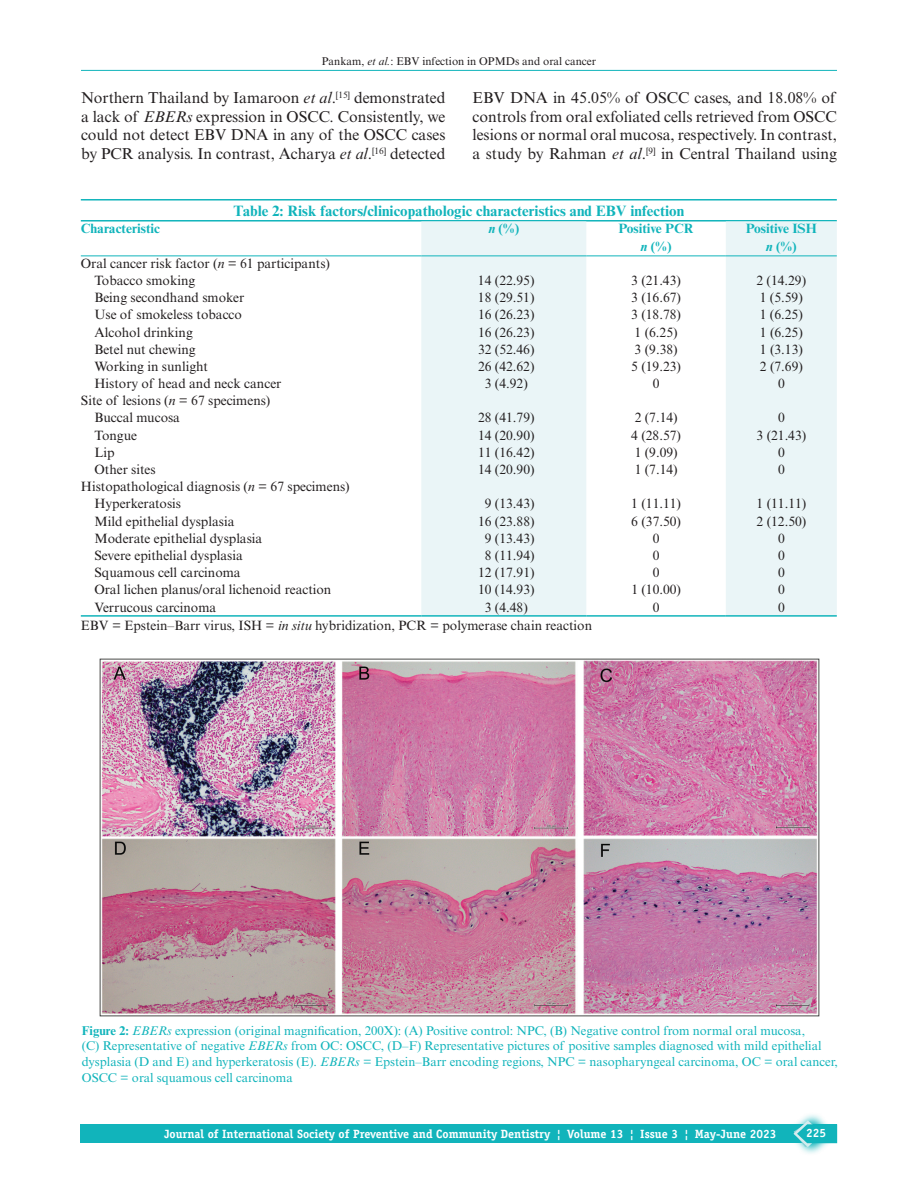
<style>
.page{position:relative;width:918px;height:1188px;background:#fff}
.page>*{position:absolute;margin:0;border:0;box-sizing:border-box;transform-origin:0 0}
.t1{font:15.75px/18.8px "Times New Roman MT Std";color:#231f20;text-align:justify}
.t2{font:700 15px "Times New Roman MT Std";color:#11b4bb}
.t3{font:13.5px/17.2px "Times New Roman MT Std";color:#231f20}
.t4{font:700 13.5px "Times New Roman MT Std";color:#11b4bb}
.t5{font:12.75px/15.8px "Times New Roman MT Std";color:#11b4bb}
.t6{font:700 12px "Officina Serif Std";color:#fff}
.t7{font:11.25px "Times New Roman MT Std";color:#231f20}
.s1{font-style:italic}
.s2{font-weight:700}
</style>
<div class="page">
<div style="left:81px;top:1124px;width:756px;height:19px;background:#11b4bb"></div>
<svg style="left:799px;top:1114px;width:25px;height:40px"></svg>
<svg style="left:793px;top:1120px;width:44px;height:27px"></svg>
<hr style="left:81px;top:70px;width:756px;height:1px;background:#11b4bb">
<hr style="left:81px;top:199px;width:756px;height:2px;background:#11b4bb">
<hr style="left:81px;top:220px;width:756px;height:2px;background:#11b4bb">
<svg style="left:421px;top:222px;width:416px;height:393px;fill:#eaf5f7"></svg>
<hr style="left:421px;top:256px;width:165px;height:1px;background:#11b4bb">
<hr style="left:586px;top:256px;width:140px;height:1px;background:#11b4bb">
<hr style="left:726px;top:256px;width:111px;height:1px;background:#11b4bb">
<hr style="left:81px;top:256px;width:340px;height:1px;background:#11b4bb">
<hr style="left:81px;top:615px;width:340px;height:2px;background:#11b4bb">
<hr style="left:421px;top:615px;width:165px;height:2px;background:#11b4bb">
<hr style="left:586px;top:615px;width:140px;height:2px;background:#11b4bb">
<hr style="left:726px;top:615px;width:111px;height:2px;background:#11b4bb">
<img style="left:100px;top:658px;width:720px;height:359px">
<p class="t7" style="left:322px;top:54px;width:276px">Pankam, <span class="s1">et al.</span>: EBV infection in OPMDs and oral cancer</p>
<p class="t1" style="left:81px;top:88px;width:366px">Northern Thailand by Iamaroon <span class="s1">et al</span>.<sup>[15]</sup> demonstrated a lack of <span class="s1">EBERs</span> expression in OSCC. Consistently, we could not detect EBV DNA in any of the OSCC cases by PCR analysis. In contrast, Acharya <span class="s1">et al</span>.<sup>[16]</sup> detected</p>
<p class="t1" style="left:472px;top:88px;width:366px">EBV DNA in 45.05% of OSCC cases, and 18.08% of controls from oral exfoliated cells retrieved from OSCC lesions or normal oral mucosa, respectively. In contrast, a study by Rahman <span class="s1">et al</span>.<sup>[9]</sup> in Central Thailand using</p>
<p class="t2" style="left:233px;top:201px;width:452px">Table 2: Risk factors/clinicopathologic characteristics and EBV infection</p>
<p class="t4" style="left:81px;top:221px;width:81px">Characteristic</p>
<p class="t4" style="left:488px;top:221px;width:32px"><span class="s1">n</span> (%)</p>
<p class="t4" style="left:619px;top:221px;width:77px">Positive PCR</p>
<p class="t4" style="left:746px;top:221px;width:73px">Positive ISH</p>
<p class="t4" style="left:641px;top:238px;width:32px"><span class="s1">n</span> (%)</p>
<p class="t4" style="left:766px;top:238px;width:32px"><span class="s1">n</span> (%)</p>
<p class="t3" style="left:94px;top:255px;width:237px;text-indent:-14px">Oral cancer risk factor (<span class="s1">n</span> = 61 participants)<br>Tobacco smoking</p>
<p class="t3" style="left:478px;top:272px;width:58px">14 (22.95)</p>
<p class="t3" style="left:631px;top:272px;width:51px">3 (21.43)</p>
<p class="t3" style="left:756px;top:272px;width:51px">2 (14.29)</p>
<p class="t3" style="left:94px;top:289px;width:151px">Being secondhand smoker</p>
<p class="t3" style="left:478px;top:289px;width:58px">18 (29.51)</p>
<p class="t3" style="left:631px;top:289px;width:51px">3 (16.67)</p>
<p class="t3" style="left:760px;top:289px;width:45px">1 (5.59)</p>
<p class="t3" style="left:94px;top:306px;width:149px">Use of smokeless tobacco</p>
<p class="t3" style="left:478px;top:306px;width:58px">16 (26.23)</p>
<p class="t3" style="left:631px;top:306px;width:51px">3 (18.78)</p>
<p class="t3" style="left:760px;top:306px;width:45px">1 (6.25)</p>
<p class="t3" style="left:94px;top:323px;width:100px">Alcohol drinking</p>
<p class="t3" style="left:478px;top:323px;width:58px">16 (26.23)</p>
<p class="t3" style="left:635px;top:323px;width:45px">1 (6.25)</p>
<p class="t3" style="left:760px;top:323px;width:45px">1 (6.25)</p>
<p class="t3" style="left:94px;top:341px;width:103px">Betel nut chewing</p>
<p class="t3" style="left:478px;top:341px;width:58px">32 (52.46)</p>
<p class="t3" style="left:635px;top:341px;width:45px">3 (9.38)</p>
<p class="t3" style="left:760px;top:341px;width:45px">1 (3.13)</p>
<p class="t3" style="left:94px;top:358px;width:115px">Working in sunlight</p>
<p class="t3" style="left:478px;top:358px;width:58px">26 (42.62)</p>
<p class="t3" style="left:631px;top:358px;width:51px">5 (19.23)</p>
<p class="t3" style="left:760px;top:358px;width:45px">2 (7.69)</p>
<p class="t3" style="left:94px;top:375px;width:189px">History of head and neck cancer</p>
<p class="t3" style="left:485px;top:375px;width:45px">3 (4.92)</p>
<p class="t3" style="left:653px;top:375px;width:8px">0</p>
<p class="t3" style="left:778px;top:375px;width:8px">0</p>
<p class="t3" style="left:94px;top:392px;width:178px;text-indent:-14px">Site of lesions (<span class="s1">n</span> = 67 specimens)<br>Buccal mucosa</p>
<p class="t3" style="left:478px;top:409px;width:58px">28 (41.79)</p>
<p class="t3" style="left:635px;top:409px;width:45px">2 (7.14)</p>
<p class="t3" style="left:778px;top:409px;width:8px">0</p>
<p class="t3" style="left:94px;top:426px;width:44px">Tongue</p>
<p class="t3" style="left:478px;top:426px;width:58px">14 (20.90)</p>
<p class="t3" style="left:631px;top:426px;width:51px">4 (28.57)</p>
<p class="t3" style="left:757px;top:426px;width:51px">3 (21.43)</p>
<p class="t3" style="left:94px;top:444px;width:22px">Lip</p>
<p class="t3" style="left:478px;top:444px;width:58px">11 (16.42)</p>
<p class="t3" style="left:635px;top:444px;width:45px">1 (9.09)</p>
<p class="t3" style="left:778px;top:444px;width:8px">0</p>
<p class="t3" style="left:94px;top:461px;width:63px">Other sites</p>
<p class="t3" style="left:478px;top:461px;width:58px">14 (20.90)</p>
<p class="t3" style="left:635px;top:461px;width:45px">1 (7.14)</p>
<p class="t3" style="left:778px;top:461px;width:8px">0</p>
<p class="t3" style="left:94px;top:478px;width:257px;text-indent:-14px">Histopathological diagnosis (<span class="s1">n</span> = 67 specimens)<br>Hyperkeratosis</p>
<p class="t3" style="left:485px;top:495px;width:51px">9 (13.43)</p>
<p class="t3" style="left:631px;top:495px;width:51px">1 (11.11)</p>
<p class="t3" style="left:757px;top:495px;width:51px">1 (11.11)</p>
<p class="t3" style="left:94px;top:512px;width:141px">Mild epithelial dysplasia</p>
<p class="t3" style="left:478px;top:512px;width:58px">16 (23.88)</p>
<p class="t3" style="left:631px;top:512px;width:51px">6 (37.50)</p>
<p class="t3" style="left:757px;top:512px;width:51px">2 (12.50)</p>
<p class="t3" style="left:94px;top:530px;width:169px">Moderate epithelial dysplasia</p>
<p class="t3" style="left:485px;top:530px;width:51px">9 (13.43)</p>
<p class="t3" style="left:653px;top:530px;width:8px">0</p>
<p class="t3" style="left:778px;top:530px;width:8px">0</p>
<p class="t3" style="left:94px;top:547px;width:150px">Severe epithelial dysplasia</p>
<p class="t3" style="left:485px;top:547px;width:51px">8 (11.94)</p>
<p class="t3" style="left:653px;top:547px;width:8px">0</p>
<p class="t3" style="left:778px;top:547px;width:8px">0</p>
<p class="t3" style="left:94px;top:564px;width:148px">Squamous cell carcinoma</p>
<p class="t3" style="left:478px;top:564px;width:58px">12 (17.91)</p>
<p class="t3" style="left:653px;top:564px;width:8px">0</p>
<p class="t3" style="left:778px;top:564px;width:8px">0</p>
<p class="t3" style="left:94px;top:581px;width:238px">Oral lichen planus/oral lichenoid reaction</p>
<p class="t3" style="left:478px;top:581px;width:58px">10 (14.93)</p>
<p class="t3" style="left:631px;top:581px;width:51px">1 (10.00)</p>
<p class="t3" style="left:778px;top:581px;width:8px">0</p>
<p class="t3" style="left:94px;top:598px;width:123px">Verrucous carcinoma</p>
<p class="t3" style="left:485px;top:598px;width:45px">3 (4.48)</p>
<p class="t3" style="left:653px;top:598px;width:8px">0</p>
<p class="t3" style="left:778px;top:598px;width:8px">0</p>
<p class="t3" style="left:81px;top:617px;width:513px">EBV = Epstein–Barr virus, ISH = <span class="s1">in situ</span> hybridization, PCR = polymerase chain reaction</p>
<p class="t5" style="left:82px;top:1023px;width:758px"><span class="s2">Figure 2:</span> <span class="s1">EBERs</span> expression (original magnification, 200X): (A) Positive control: NPC, (B) Negative control from normal oral mucosa,<br>(C) Representative of negative <span class="s1">EBERs</span> from OC: OSCC, (D–F) Representative pictures of positive samples diagnosed with mild epithelial dysplasia (D and E) and hyperkeratosis (E). <span class="s1">EBERs</span> = Epstein–Barr encoding regions, NPC = nasopharyngeal carcinoma, OC = oral cancer, OSCC = oral squamous cell carcinoma</p>
<p class="t6" style="left:164px;top:1126px;width:614px">Journal of International Society of Preventive and Community Dentistry ¦ Volume 13 ¦ Issue 3 ¦ May-June 2023</p>
<p class="t6" style="left:806px;top:1126px;width:22px">225</p>
</div>
